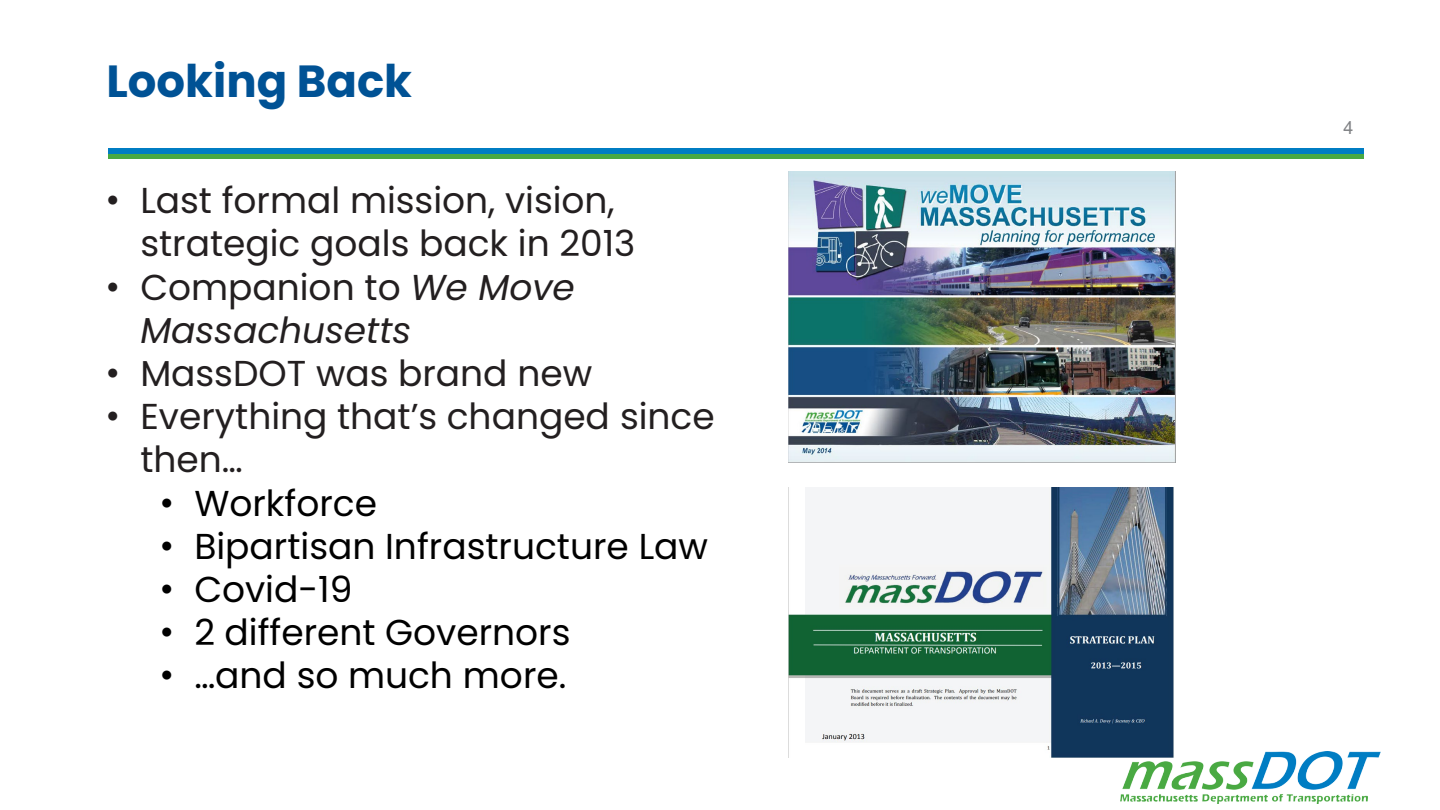
<style>
.page{position:relative;width:1440px;height:810px;background:#fff}
.page>*{position:absolute;margin:0;border:0;box-sizing:border-box;transform-origin:0 0}
.t1{font:700 45px "Poppins";color:#005295}
.t2{font:36px/43.2px "Poppins";color:#231f20}
.t3{font:36px "Poppins";color:#000}
.t4{font:italic 36px/43.2px "Poppins";color:#231f20}
.t5{font:18px "Arial";color:#808285}
.s1{font-family:"Arial"}
.s2{font-family:"Arial";font-style:normal}
.s3{font-style:normal}
</style>
<div class="page">
<div style="left:108px;top:154px;width:1256px;height:5px;background:#49a942"></div>
<div style="left:108px;top:148px;width:1256px;height:6px;background:#007dc3"></div>
<img style="left:788px;top:487px;width:386px;height:270px">
<img style="left:788px;top:171px;width:387px;height:292px">
<img style="left:1121px;top:751px;width:259px;height:53px">
<h2 class="t1" style="left:106px;top:56px;width:307px">Looking Back</h2>
<p class="t2" style="left:140px;top:179px;width:497px;text-indent:-34px"><span class="s1">•</span> Last formal mission, vision, strategic goals back in 2013</p>
<p class="t4" style="left:140px;top:266px;width:436px;text-indent:-34px"><span class="s2">•</span> <span class="s3">Companion to</span> We Move<br>Massachusetts</p>
<p class="t2" style="left:106px;top:352px;width:487px"><span class="s1">•</span> MassDOT was brand new</p>
<p class="t2" style="left:140px;top:395px;width:576px;text-indent:-34px"><span class="s1">•</span> Everything that’s changed since then…</p>
<p class="t3" style="left:160px;top:482px;width:218px"><span class="s1">•</span> Workforce</p>
<p class="t3" style="left:160px;top:525px;width:549px"><span class="s1">•</span> Bipartisan Infrastructure Law</p>
<p class="t3" style="left:160px;top:568px;width:193px"><span class="s1">•</span> Covid-19</p>
<p class="t3" style="left:160px;top:612px;width:412px"><span class="s1">•</span> 2 different Governors</p>
<p class="t3" style="left:160px;top:655px;width:407px"><span class="s1">•</span> …and so much more.</p>
<p class="t5" style="left:1344px;top:116px;width:12px">4</p>
</div>
